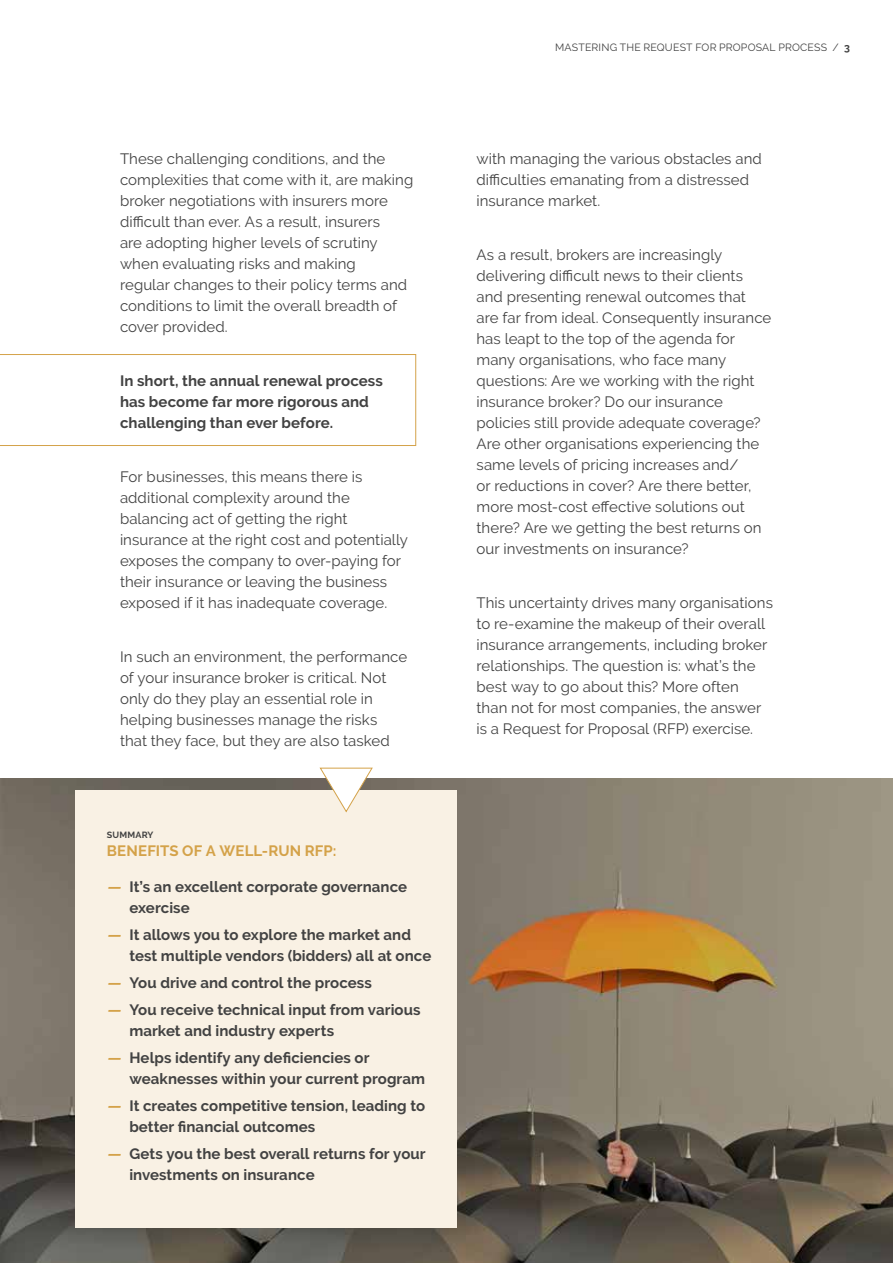
<style>
.page{position:relative;width:893px;height:1263px;background:#fff}
.page>*{position:absolute;margin:0;border:0;box-sizing:border-box;transform-origin:0 0}
.t1{font:15px/21px "Raleway";letter-spacing:.005em;color:#424242}
.t2{font:700 15px/21px "Raleway";letter-spacing:.005em;color:#424242}
.t3{font:700 15px "Raleway";letter-spacing:.005em;color:#d4a249}
.t4{font:10.5px "Raleway";letter-spacing:.02em;color:#424242}
.t5{font:700 9px "Raleway";letter-spacing:.02em;color:#424242}
.s1{font-style:italic;color:#d4a249}
.s2{font-weight:700}
</style>
<div class="page">
<img style="left:0;top:779px;width:893px;height:484px">
<svg style="left:0;top:354px;width:416px;height:92px"></svg>
<div style="left:76px;top:790px;width:381px;height:437px;background:#f9f1e4"></div>
<svg style="left:319px;top:768px;width:54px;height:44px"></svg>
<p class="t1" style="left:120px;top:148px;width:295px">These challenging conditions, and the complexities that come with it, are making broker negotiations with insurers more difficult than ever. As a result, insurers<br>are adopting higher levels of scrutiny when evaluating risks and making<br>regular changes to their policy terms and conditions to limit the overall breadth of cover provided.</p>
<p class="t2" style="left:120px;top:370px;width:264px">In short, the annual renewal process has become far more rigorous and challenging than ever before.</p>
<p class="t1" style="left:120px;top:466px;width:289px">For businesses, this means there is additional complexity around the balancing act of getting the right insurance at the right cost and potentially exposes the company to over-paying for their insurance or leaving the business exposed if it has inadequate coverage.</p>
<p class="t1" style="left:120px;top:646px;width:289px">In such an environment, the performance of your insurance broker is critical. Not only do they play an essential role in helping businesses manage the risks that they face, but they are also tasked</p>
<p class="t5" style="left:107px;top:830px;width:48px">SUMMARY</p>
<p class="t3" style="left:107px;top:842px;width:231px">BENEFITS OF A WELL-RUN RFP:</p>
<p class="t2" style="left:129px;top:876px;width:279px;text-indent:-22px"><span class="s1">—</span> It’s an excellent corporate governance exercise</p>
<p class="t2" style="left:129px;top:924px;width:303px;text-indent:-22px"><span class="s1">—</span> It allows you to explore the market and test multiple vendors (bidders) all at once</p>
<p class="t2" style="left:107px;top:972px;width:267px"><span class="s1">—</span> You drive and control the process</p>
<p class="t2" style="left:129px;top:999px;width:293px;text-indent:-22px"><span class="s1">—</span> You receive technical input from various market and industry experts</p>
<p class="t2" style="left:129px;top:1047px;width:297px;text-indent:-22px"><span class="s1">—</span> Helps identify any deficiencies or weaknesses within your current program</p>
<p class="t2" style="left:129px;top:1095px;width:297px;text-indent:-22px"><span class="s1">—</span> It creates competitive tension, leading to better financial outcomes</p>
<p class="t2" style="left:129px;top:1143px;width:298px;text-indent:-22px"><span class="s1">—</span> Gets you the best overall returns for your investments on insurance</p>
<p class="t4" style="left:555px;top:41px;width:296px">MASTERING THE REQUEST FOR PROPOSAL PROCESS / <span class="s2">3</span></p>
<p class="t1" style="left:476px;top:148px;width:287px">with managing the various obstacles and difficulties emanating from a distressed insurance market.</p>
<p class="t1" style="left:476px;top:244px;width:296px">As a result, brokers are increasingly delivering difficult news to their clients and presenting renewal outcomes that are far from ideal. Consequently insurance has leapt to the top of the agenda for many organisations, who face many questions: Are we working with the right insurance broker? Do our insurance policies still provide adequate coverage?<br>Are other organisations experiencing the same levels of pricing increases and/<br>or reductions in cover? Are there better, more most-cost effective solutions out there? Are we getting the best returns on our investments on insurance?</p>
<p class="t1" style="left:476px;top:592px;width:298px">This uncertainty drives many organisations to re-examine the makeup of their overall insurance arrangements, including broker relationships. The question is: what’s the best way to go about this? More often than not for most companies, the answer is a Request for Proposal (RFP) exercise.</p>
</div>
